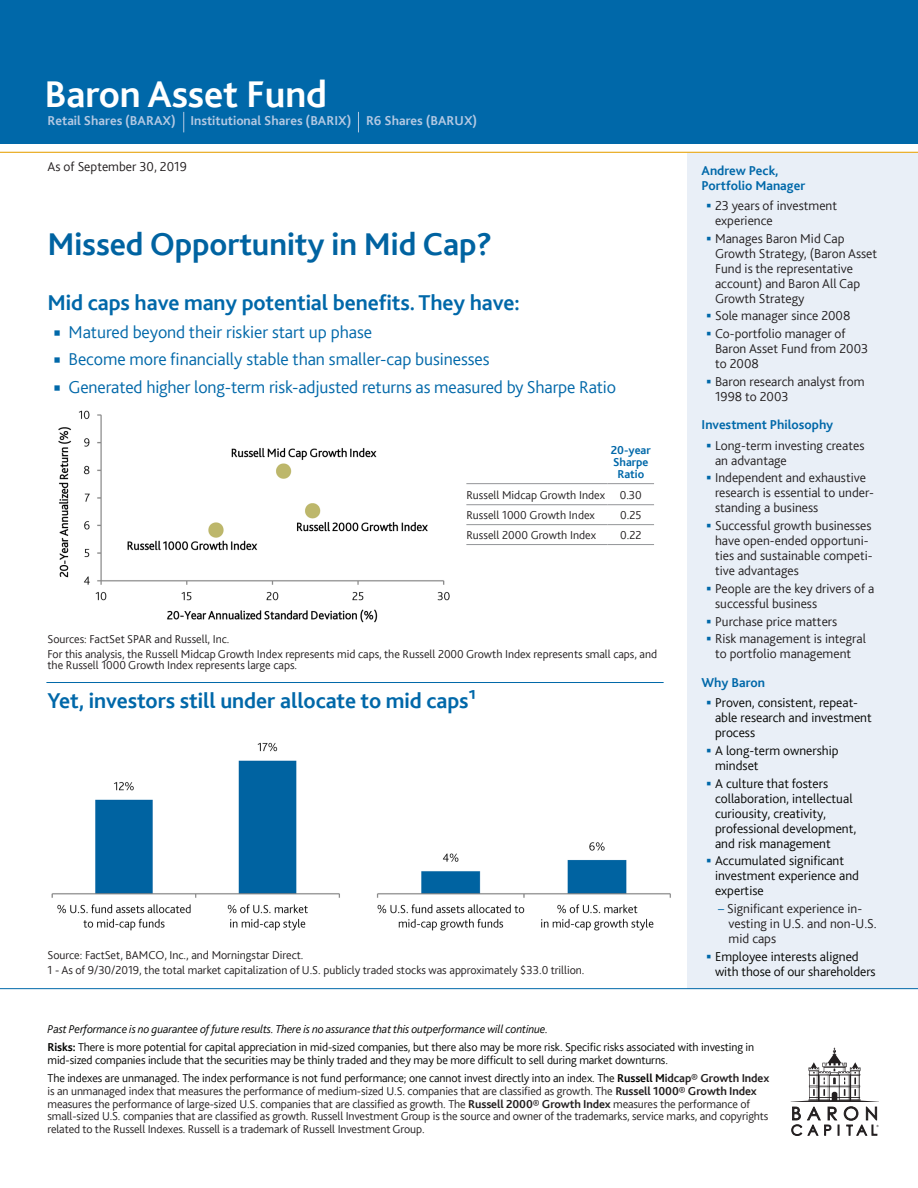
<style>
.page{position:relative;width:918px;height:1188px;background:#fff}
.page>*{position:absolute;margin:0;border:0;box-sizing:border-box;transform-origin:0 0}
.t1{font:700 39px "Bliss 2";letter-spacing:-.005em;color:#fff}
.t2{font:700 33px "Bliss 2";letter-spacing:-.005em;color:#0063a1}
.t3{font:700 22.5px "Bliss 2";letter-spacing:-.005em;color:#0068a9}
.t4{font:300 18px "Bliss 2";letter-spacing:-.005em;color:#0068a9}
.Bullet_9pt_box{font:300 13.5px/15px "Bliss 2";color:#231f20}
.t5{font:300 13.5px/15px "Bliss 2";color:#040503}
.Paragraph_Style_1{font:700 13.5px "Bliss 2";color:#b4c9e3}
.Title_Text_para_abo{font:700 13.5px/15px "Bliss 2";color:#0068a9}
.Paragraph_Style_1-2{font:300 13.5px "Bliss 2";color:#231f20}
.Bullet_8pts{font:300 12px/12.8px "Bliss 2";letter-spacing:-.01em;color:#231f20}
.Bullet_8pts-2{font:300 12px/12.8px "Bliss 2";letter-spacing:-.01em;color:#040503}
.Bullet_8pts-3{font:italic 300 12px "Bliss 2";letter-spacing:-.01em;color:#040503}
.Bullet_9pt_box-2{font:300 12px "Bliss 2";color:#231f20}
.Bullet_9pt_box-3{font:700 12px/12px "Bliss 2";color:#0068a9;text-align:center}
.s1{color:#0068a9}
.s2{font-weight:700}
.s3{color:#040503}
.s4{font-weight:700;color:#040503}
</style>
<div class="page">
<img style="left:51px;top:742px;width:620px;height:189px">
<div style="left:0;top:0;width:918px;height:143px;background:#0068a9"></div>
<hr style="left:0;top:152px;width:918px;height:1px;background:#e7a512">
<div style="left:688px;top:153px;width:230px;height:836px;background:#e9eff7"></div>
<hr style="left:0;top:988px;width:918px;height:1px;background:#0068a9">
<svg style="left:183px;top:112px;width:1px;height:20px"></svg>
<svg style="left:358px;top:112px;width:1px;height:20px"></svg>
<hr style="left:46px;top:682px;width:618px;height:1px;background:#0068a9">
<svg style="left:791px;top:1048px;width:88px;height:88px"></svg>
<hr style="left:466px;top:483px;width:142px;height:1px;background:#939598">
<hr style="left:608px;top:483px;width:46px;height:1px;background:#939598">
<hr style="left:466px;top:504px;width:142px;height:1px;background:#939598">
<hr style="left:608px;top:504px;width:46px;height:1px;background:#939598">
<hr style="left:466px;top:524px;width:142px;height:1px;background:#939598">
<hr style="left:608px;top:524px;width:46px;height:1px;background:#939598">
<hr style="left:466px;top:544px;width:142px;height:1px;background:#939598">
<hr style="left:608px;top:544px;width:46px;height:1px;background:#939598">
<img style="left:58px;top:410px;width:392px;height:213px">
<p class="t1" style="left:45px;top:70px;width:284px">Baron Asset Fund</p>
<p class="Paragraph_Style_1" style="left:48px;top:112px;width:431px">Retail Shares (BARAX) Institutional Shares (BARIX) R6 Shares (BARUX)</p>
<p class="Paragraph_Style_1-2" style="left:48px;top:158px;width:141px">As of September 30, 2019</p>
<p class="Title_Text_para_abo" style="left:702px;top:163px;width:105px">Andrew Peck,<br>Portfolio Manager</p>
<p class="Bullet_9pt_box" style="left:715px;top:198px;width:124px">23 years of investment experience</p>
<p class="Bullet_9pt_box" style="left:715px;top:231px;width:164px">Manages Baron Mid Cap<br>Growth Strategy, (Baron Asset<br>Fund is the representative account) and Baron All Cap<br>Growth Strategy</p>
<p class="Bullet_9pt_box" style="left:715px;top:308px;width:137px">Sole manager since 2008</p>
<p class="Bullet_9pt_box" style="left:715px;top:326px;width:155px">Co-portfolio manager of<br>Baron Asset Fund from 2003 to 2008</p>
<p class="Bullet_9pt_box" style="left:715px;top:374px;width:151px">Baron research analyst from<br>1998 to 2003</p>
<p class="Title_Text_para_abo" style="left:702px;top:417px;width:133px">Investment Philosophy</p>
<p class="Bullet_9pt_box" style="left:715px;top:438px;width:151px">Long-term investing creates an advantage</p>
<p class="Bullet_9pt_box" style="left:715px;top:470px;width:160px">Independent and exhaustive research is essential to under&shy;standing a business</p>
<p class="Bullet_9pt_box" style="left:715px;top:518px;width:159px">Successful growth businesses have open-ended opportuni&shy;ties and sustainable competi&shy;tive advantages</p>
<p class="Bullet_9pt_box" style="left:715px;top:581px;width:161px">People are the key drivers of a successful business</p>
<p class="Bullet_9pt_box" style="left:715px;top:614px;width:124px">Purchase price matters</p>
<p class="Bullet_9pt_box" style="left:715px;top:631px;width:153px">Risk management is integral to portfolio management</p>
<p class="Title_Text_para_abo" style="left:702px;top:675px;width:65px">Why Baron</p>
<p class="t5" style="left:715px;top:695px;width:158px">Proven, consistent, repeat&shy;able research and investment process</p>
<p class="t5" style="left:715px;top:743px;width:125px">A long-term ownership mindset</p>
<p class="t5" style="left:715px;top:776px;width:143px">A culture that fosters collaboration, intellectual curiousity, creativity, professional development, and risk management</p>
<p class="t5" style="left:715px;top:853px;width:146px">Accumulated significant investment experience and expertise</p>
<p class="Bullet_9pt_box" style="left:729px;top:901px;width:150px;text-indent:-10px"><span class="s1">–</span> Significant experience in&shy;vesting in U.S. and non-U.S. mid caps</p>
<p class="t5" style="left:715px;top:949px;width:162px">Employee interests aligned with those of our shareholders</p>
<p class="t2" style="left:48px;top:223px;width:446px">Missed Opportunity in Mid Cap?</p>
<p class="t3" style="left:48px;top:289px;width:474px">Mid caps have many potential benefits. They have:</p>
<p class="t4" style="left:54px;top:321px;width:320px">○ Matured beyond their riskier start up phase</p>
<p class="t4" style="left:54px;top:348px;width:438px">○ Become more financially stable than smaller-cap businesses</p>
<p class="t4" style="left:54px;top:376px;width:564px">○ Generated higher long-term risk-adjusted returns as measured by Sharpe Ratio</p>
<p class="Bullet_9pt_box-3" style="left:611px;top:444px;width:42px">20-year<br>Sharpe<br>Ratio</p>
<p class="Bullet_9pt_box-2" style="left:466px;top:487px;width:140px">Russell Midcap Growth Index</p>
<p class="Bullet_9pt_box-2" style="left:620px;top:487px;width:24px">0.30</p>
<p class="Bullet_9pt_box-2" style="left:466px;top:508px;width:130px">Russell 1000 Growth Index</p>
<p class="Bullet_9pt_box-2" style="left:620px;top:508px;width:23px">0.25</p>
<p class="Bullet_9pt_box-2" style="left:466px;top:528px;width:131px">Russell 2000 Growth Index</p>
<p class="Bullet_9pt_box-2" style="left:620px;top:528px;width:23px">0.22</p>
<p class="Bullet_8pts" style="left:48px;top:632px;width:183px">Sources: FactSet SPAR and Russell, Inc.</p>
<p class="Bullet_8pts" style="left:48px;top:648px;width:611px;line-height:11.7px">For this analysis, the Russell Midcap Growth Index represents mid caps, the Russell 2000 Growth Index represents small caps, and the Russell 1000 Growth Index represents large caps.</p>
<p class="t3" style="left:48px;top:686px;width:430px">Yet, investors still under allocate to mid caps¹</p>
<p class="Bullet_8pts" style="left:48px;top:948px;width:258px">Source: FactSet, BAMCO, Inc., and Morningstar Direct.</p>
<p class="Bullet_8pts" style="left:48px;top:964px;width:538px">1 - As of 9/30/2019, the total market capitalization of U.S. publicly traded stocks was approximately $33.0 trillion.</p>
<p class="Bullet_8pts-3" style="left:48px;top:1022px;width:502px">Past Performance is no guarantee of future results. There is no assurance that this outperformance will continue.</p>
<p class="Bullet_8pts-2" style="left:48px;top:1041px;width:708px"><span class="s2">Risks:</span> There is more potential for capital appreciation in mid-sized companies, but there also may be more risk. Specific risks associated with investing in mid-sized companies include that the securities may be thinly traded and they may be more difficult to sell during market downturns.</p>
<p class="Bullet_8pts" style="left:48px;top:1072px;width:723px"><span class="s3">The indexes are unmanaged. The index performance is not fund performance; one cannot invest directly into an index. The</span> <span class="s4">Russell M</span><span class="s2">idcap® Growth Index </span>is an unmanaged index that measures the performance of medium-sized U.S. companies that are classified as growth. The <span class="s2">Russell 1000® Growth Index </span>measures the performance of large-sized U.S. companies that are classified as growth. The <span class="s2">Russell 2000® Growth Index</span> measures the performance of small-sized U.S. companies that are classified as growth. Russell Investment Group is the source and owner of the trademarks, service marks, and copyrights related to the Russell Indexes. Russell is a trademark of Russell Investment Group.</p>
</div>
